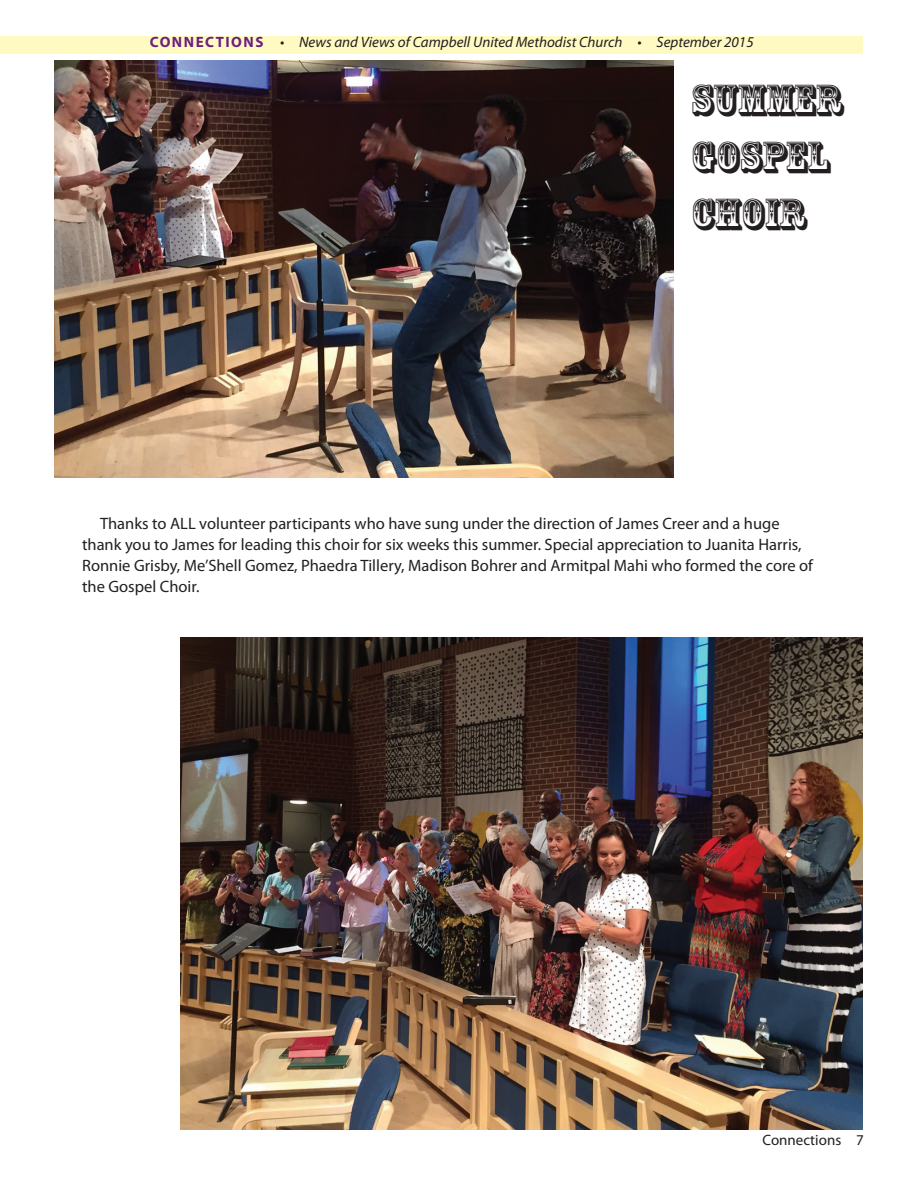
<style>
.page{position:relative;width:918px;height:1188px;background:#fff}
.page>*{position:absolute;margin:0;border:0;box-sizing:border-box;transform-origin:0 0}
.t1{font:42px/57.2px "Rosewood Std";color:#231f20}
.t2{font:16.5px/21px "Myriad Pro";color:#231f20}
.t3{font:italic 15px "Myriad Pro";color:#231f20}
.t4{font:15px "Myriad Pro";color:#231f20}
.s1{font-weight:700;font-style:normal;color:#6b1f7e}
</style>
<div class="page">
<div style="left:0;top:36px;width:863px;height:18px;background:#fffac1"></div>
<img style="left:54px;top:60px;width:620px;height:417px">
<img style="left:180px;top:637px;width:683px;height:493px">
<p class="t3" style="left:150px;top:33px;width:605px"><span class="s1">CONNECTIONS</span> • News and Views of Campbell United Methodist Church • September 2015</p>
<h1 class="t1" style="left:691px;top:71px;width:154px">SUMMER<br>GOSPEL<br>CHOIR</h1>
<p class="t2" style="left:82px;top:513px;width:732px;text-indent:18px">Thanks to ALL volunteer participants who have sung under the direction of James Creer and a huge thank you to James for leading this choir for six weeks this summer. Special appreciation to Juanita Harris, Ronnie Grisby, Me’Shell Gomez, Phaedra Tillery, Madison Bohrer and Armitpal Mahi who formed the core of the Gospel Choir.</p>
<p class="t4" style="left:762px;top:1131px;width:103px">Connections 7</p>
</div>
